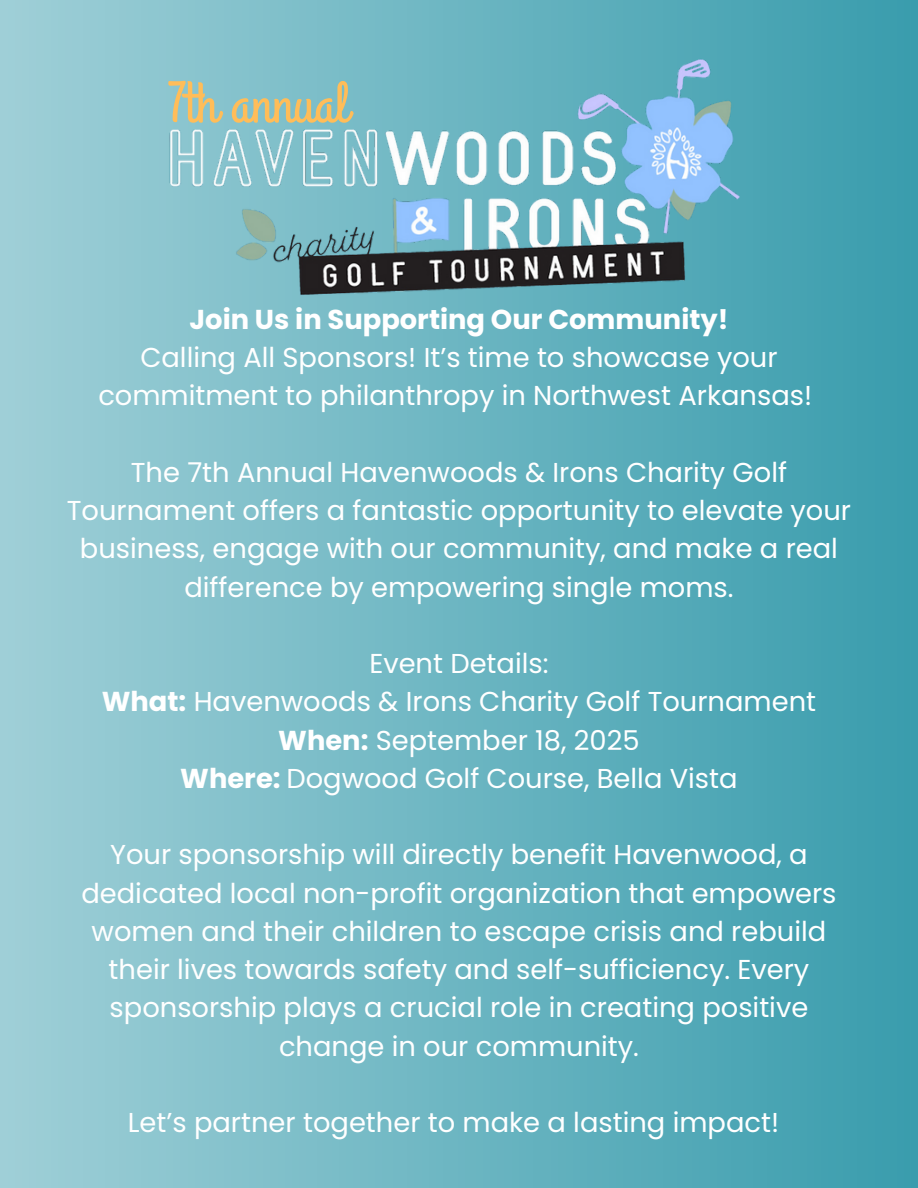
<style>
.page{position:relative;width:918px;height:1188px;background:#fff}
.page>*{position:absolute;margin:0;border:0;box-sizing:border-box;transform-origin:0 0}
.t1{font:58.35px "Grand Hotel";color:#ffbd59}
.t2{font:27.3px/38.2px "Poppins";color:#fff;text-align:center}
.t3{font:700 27.3px "Poppins";color:#fff}
.s1{font-weight:700}
</style>
<div class="page">
<div style="left:0;top:0;width:918px;height:1188px;background:linear-gradient(to right,#9fcfd7,#399cad)"></div>
<img style="left:130px;top:51px;width:658px;height:253px">
<p class="t1" style="left:167px;top:66px;width:182px">7th annual</p>
<h1 class="t3" style="left:189px;top:300px;width:541px">Join Us in Supporting Our Community!</h1>
<p class="t2" style="left:98px;top:338px;width:715px">Calling All Sponsors! It’s time to showcase your commitment to philanthropy in Northwest Arkansas!</p>
<p class="t2" style="left:67px;top:453px;width:786px">The 7th Annual Havenwoods &amp; Irons Charity Golf Tournament offers a fantastic opportunity to elevate your business, engage with our community, and make a real difference by empowering single moms.</p>
<p class="t2" style="left:369px;top:644px;width:181px">Event Details:</p>
<p class="t2" style="left:102px;top:683px;width:716px"><span class="s1">What:</span> Havenwoods &amp; Irons Charity Golf Tournament</p>
<p class="t2" style="left:278px;top:721px;width:363px"><span class="s1">When:</span> September 18, 2025</p>
<p class="t2" style="left:180px;top:759px;width:559px"><span class="s1">Where:</span> Dogwood Golf Course, Bella Vista</p>
<p class="t2" style="left:81px;top:836px;width:757px">Your sponsorship will directly benefit Havenwood, a dedicated local non-profit organization that empowers women and their children to escape crisis and rebuild their lives towards safety and self-sufficiency. Every sponsorship plays a crucial role in creating positive change in our community.</p>
<p class="t2" style="left:128px;top:1103px;width:653px">Let’s partner together to make a lasting impact!</p>
</div>
